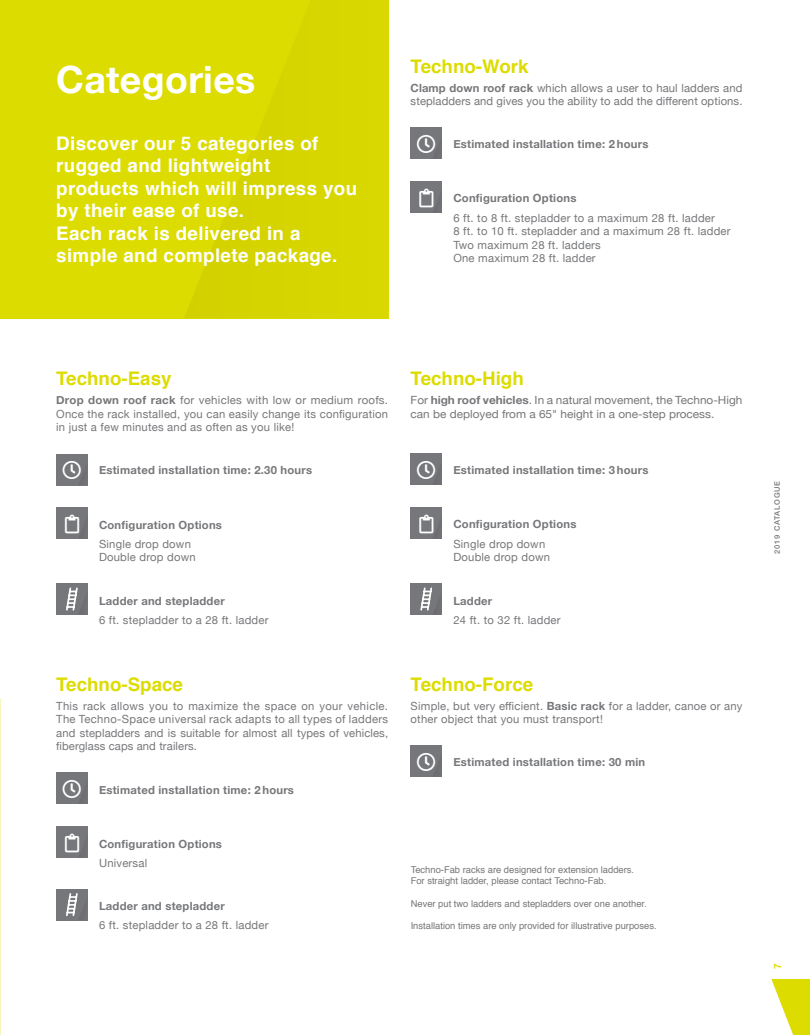
<style>
.page{position:relative;width:810px;height:1035px;background:#fff}
.page>*{position:absolute;margin:0;border:0;box-sizing:border-box;transform-origin:0 0}
.t1{font:700 37.5px "Helvetica Neue";letter-spacing:.01em;color:#fff}
.t2{font:700 18.75px/22.5px "Helvetica";letter-spacing:.02em;color:#fff}
.t3{font:700 18.75px "Helvetica";color:#dddc00}
.t4{font:11.25px/13.5px "Helvetica Neue";letter-spacing:.02em;color:#76777a}
.t5{font:700 11.25px "Helvetica Neue";letter-spacing:.02em;color:#76777a}
.t6{font:11.25px/13.5px "Helvetica Neue";color:#76777a;scale:1.05 1}
.t7{font:700 10px "Helvetica Neue";color:#dddc00}
.t8{font:9.38px/11.2px "Helvetica";color:#76777a}
.t9{font:500 7.5px "Helvetica Neue";letter-spacing:.1em;color:#76777a}
.s1{font-weight:700}
.s2{color:#fff}
</style>
<div class="page">
<svg style="left:771px;top:979px;width:39px;height:56px"></svg>
<div style="left:0;top:0;width:388px;height:318px;background:#dddc00"></div>
<svg style="left:185px;top:275px;width:17px;height:43px"></svg>
<div style="left:56px;top:508px;width:32px;height:31px;background:#76777a"></div>
<div style="left:56px;top:454px;width:32px;height:31px;background:#76777a"></div>
<div style="left:411px;top:181px;width:31px;height:32px;background:#76777a"></div>
<div style="left:411px;top:128px;width:31px;height:31px;background:#76777a"></div>
<div style="left:411px;top:507px;width:31px;height:32px;background:#76777a"></div>
<div style="left:411px;top:454px;width:31px;height:31px;background:#76777a"></div>
<div style="left:56px;top:826px;width:32px;height:32px;background:#76777a"></div>
<div style="left:56px;top:773px;width:32px;height:31px;background:#76777a"></div>
<div style="left:411px;top:746px;width:31px;height:31px;background:#76777a"></div>
<div style="left:411px;top:583px;width:31px;height:32px;background:#76777a"></div>
<svg style="left:420px;top:587px;width:12px;height:24px"></svg>
<div style="left:56px;top:889px;width:32px;height:31px;background:#76777a"></div>
<svg style="left:66px;top:893px;width:14px;height:26px"></svg>
<div style="left:56px;top:583px;width:32px;height:32px;background:#76777a"></div>
<svg style="left:66px;top:587px;width:12px;height:24px"></svg>
<img style="left:0;top:698px;width:1px;height:337px">
<h1 class="t1" style="left:56px;top:50px;width:201px">Categories</h1>
<h2 class="t2" style="left:56px;top:132px;width:302px">Discover our 5 categories of rugged and lightweight products which will impress you by their ease of use.<br>Each rack is delivered in a simple and complete package.</h2>
<h2 class="t3" style="left:411px;top:51px;width:120px">Techno-Work</h2>
<p class="t4" style="left:411px;top:82px;width:333px"><span class="s1">Clamp down roof rack</span> which allows a user to haul ladders and stepladders and gives you the ability to add the different options.</p>
<p class="t5" style="left:417px;top:135px;width:233px"><span class="s2">●□</span> Estimated installation time: 2 hours</p>
<p class="t5" style="left:453px;top:190px;width:125px">Configuration Options</p>
<p class="t4" style="left:453px;top:211px;width:279px">6 ft. to 8 ft. stepladder to a maximum 28 ft. ladder<br>8 ft. to 10 ft. stepladder and a maximum 28 ft. ladder Two maximum 28 ft. ladders<br>One maximum 28 ft. ladder</p>
<h2 class="t3" style="left:56px;top:364px;width:117px">Techno-Easy</h2>
<p class="t4" style="left:56px;top:394px;width:333px;text-align:justify"><span class="s1">Drop down roof rack</span> for vehicles with low or medium roofs.<br>Once the rack installed, you can easily change its configuration in just a few minutes and as often as you like!</p>
<p class="t5" style="left:63px;top:462px;width:251px"><span class="s2">●□</span> Estimated installation time: 2.30 hours</p>
<p class="t5" style="left:99px;top:516px;width:125px">Configuration Options</p>
<p class="t4" style="left:99px;top:538px;width:98px">Single drop down<br>Double drop down</p>
<p class="t5" style="left:99px;top:592px;width:127px">Ladder and stepladder</p>
<p class="t4" style="left:99px;top:614px;width:171px">6 ft. stepladder to a 28 ft. ladder</p>
<h2 class="t3" style="left:56px;top:669px;width:128px">Techno-Space</h2>
<p class="t4" style="left:56px;top:700px;width:333px;text-align:justify">This rack allows you to maximize the space on your vehicle.<br>The Techno-Space universal rack adapts to all types of ladders and stepladders and is suitable for almost all types of vehicles, fiberglass caps and trailers.</p>
<p class="t5" style="left:63px;top:781px;width:233px"><span class="s2">●□</span> Estimated installation time: 2 hours</p>
<p class="t5" style="left:99px;top:835px;width:125px">Configuration Options</p>
<p class="t4" style="left:99px;top:857px;width:50px">Universal</p>
<p class="t5" style="left:99px;top:897px;width:127px">Ladder and stepladder</p>
<p class="t4" style="left:99px;top:919px;width:171px">6 ft. stepladder to a 28 ft. ladder</p>
<h2 class="t3" style="left:411px;top:364px;width:115px">Techno-High</h2>
<p class="t6" style="left:411px;top:394px;width:318px">For <span class="s1">high roof vehicles</span>. In a natural movement, the Techno-High can be deployed from a 65" height in a one-step process.</p>
<p class="t5" style="left:417px;top:461px;width:233px"><span class="s2">●□</span> Estimated installation time: 3 hours</p>
<p class="t5" style="left:453px;top:516px;width:125px">Configuration Options</p>
<p class="t4" style="left:453px;top:537px;width:98px">Single drop down<br>Double drop down</p>
<p class="t5" style="left:453px;top:592px;width:40px">Ladder</p>
<p class="t4" style="left:453px;top:614px;width:109px">24 ft. to 32 ft. ladder</p>
<h2 class="t3" style="left:411px;top:669px;width:124px">Techno-Force</h2>
<p class="t4" style="left:411px;top:700px;width:333px">Simple, but very efficient. <span class="s1">Basic rack</span> for a ladder, canoe or any other object that you must transport!</p>
<p class="t5" style="left:417px;top:753px;width:230px"><span class="s2">●□</span> Estimated installation time: 30 min</p>
<p class="t8" style="left:411px;top:864px;width:225px">Techno-Fab racks are designed for extension ladders.<br>For straight ladder, please contact Techno-Fab.</p>
<p class="t8" style="left:411px;top:898px;width:238px">Never put two ladders and stepladders over one another.</p>
<p class="t8" style="left:411px;top:921px;width:247px">Installation times are only provided for illustrative purposes.</p>
<p class="t9" style="left:771px;top:554px;width:74px;rotate:-90deg">2019 CATALOGUE</p>
<p class="t7" style="left:770px;top:969px;width:7px;rotate:-90deg">7</p>
</div>
